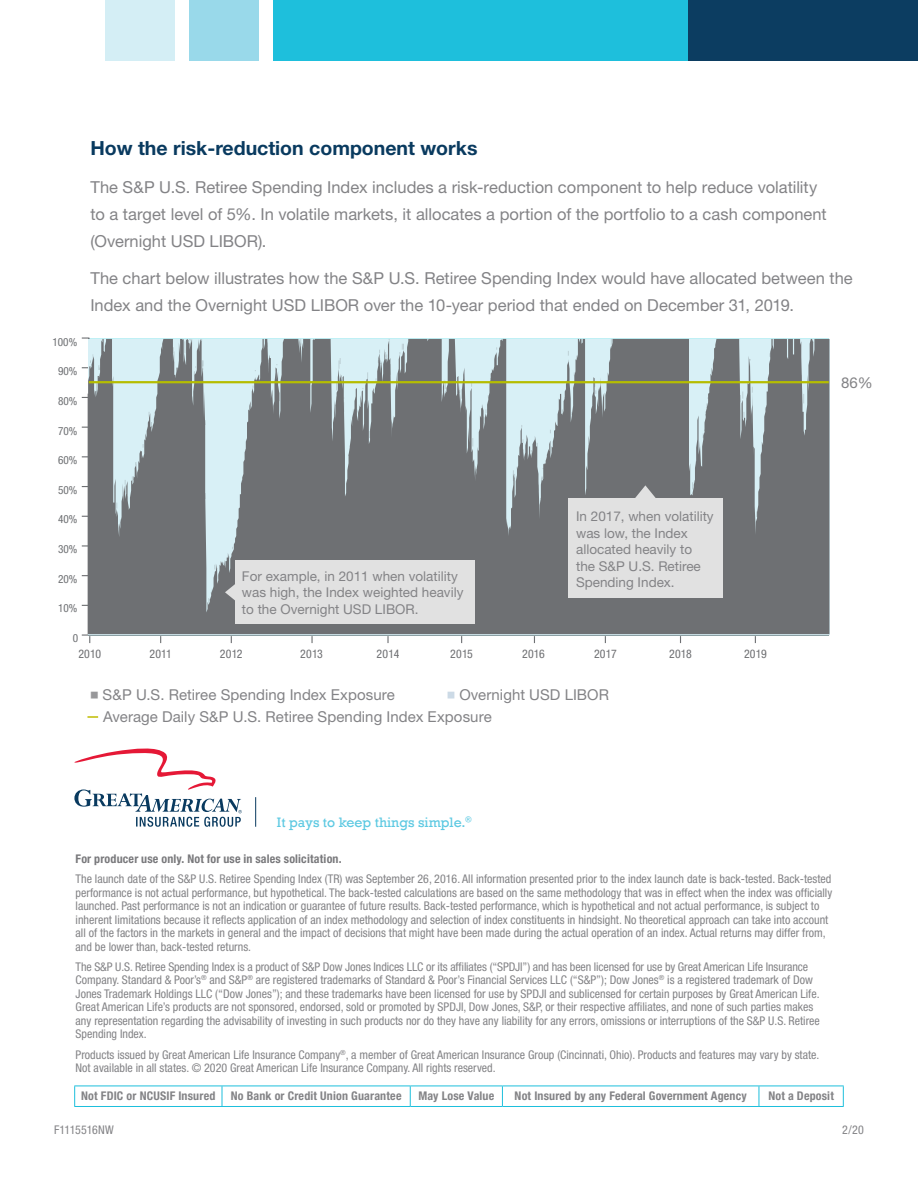
<style>
.page{position:relative;width:918px;height:1188px;background:#fff}
.page>*{position:absolute;margin:0;border:0;box-sizing:border-box;transform-origin:0 0}
.body_text{font:700 19.5px "Helvetica Neue LT Std";color:#093a5f}
.body_text-2{font:16.5px/27px "Helvetica Neue LT Std";color:#838386}
.body_text-3{font:15px "Helvetica Neue LT Std";letter-spacing:.005em;color:#838386}
.t1{font:14.1px "Rockwell";color:#5dc9e2}
.t2{font:13.5px/16.5px "Helvetica Neue LT Std";color:#838386}
.t3{font:condensed 12px/13.5px "Helvetica Neue LT Std";color:#838386}
.t4{font:700 condensed 12px "Helvetica Neue LT Std";letter-spacing:.015em;color:#838386}
.body{font:700 condensed 12px "Helvetica Neue LT Std";letter-spacing:.015em;color:#79797c}
.t5{font:condensed 11.85px "Helvetica Neue LT Std";letter-spacing:.01em;color:#6e6f72}
.t6{font:condensed 11.25px "Helvetica Neue LT Std";color:#6e7073}
.s1{font-family:"Arial";font-size:30px;color:#98989a}
.s2{font-family:"Arial";font-size:30px;color:#ccdae6}
</style>
<div class="page">
<svg style="left:387px;top:636px;width:2px;height:7px"></svg>
<svg style="left:311px;top:636px;width:2px;height:7px"></svg>
<hr style="left:89px;top:634px;width:740px;height:2px;background:#6e7073">
<svg style="left:82px;top:337px;width:7px;height:2px"></svg>
<svg style="left:82px;top:634px;width:8px;height:9px"></svg>
<svg style="left:82px;top:545px;width:6px;height:2px"></svg>
<svg style="left:88px;top:339px;width:741px;height:295px;background:#848a8e"></svg>
<hr style="left:89px;top:381px;width:740px;height:2px;background:#b5bd00">
<svg style="left:87px;top:716px;width:11px;height:2px"></svg>
<div style="left:189px;top:0;width:69px;height:60px;background:#99d9ea"></div>
<div style="left:106px;top:0;width:69px;height:60px;background:#d4eef5"></div>
<div style="left:684px;top:0;width:234px;height:60px;background:#0c3d61"></div>
<div style="left:273px;top:0;width:415px;height:60px;background:#1ebfdc"></div>
<hr style="left:74px;top:1086px;width:148px;height:1px;background:#1ebfdc">
<svg style="left:74px;top:1086px;width:1px;height:20px"></svg>
<hr style="left:222px;top:1086px;width:188px;height:1px;background:#1ebfdc">
<svg style="left:222px;top:1086px;width:1px;height:20px"></svg>
<hr style="left:410px;top:1086px;width:92px;height:1px;background:#1ebfdc">
<svg style="left:410px;top:1086px;width:1px;height:20px"></svg>
<hr style="left:502px;top:1086px;width:257px;height:1px;background:#1ebfdc">
<svg style="left:502px;top:1086px;width:1px;height:20px"></svg>
<hr style="left:759px;top:1086px;width:85px;height:1px;background:#1ebfdc">
<svg style="left:759px;top:1086px;width:1px;height:20px"></svg>
<svg style="left:843px;top:1086px;width:1px;height:20px"></svg>
<hr style="left:74px;top:1106px;width:148px;height:1px;background:#1ebfdc">
<hr style="left:222px;top:1106px;width:188px;height:1px;background:#1ebfdc">
<hr style="left:410px;top:1106px;width:92px;height:1px;background:#1ebfdc">
<hr style="left:502px;top:1106px;width:257px;height:1px;background:#1ebfdc">
<hr style="left:759px;top:1106px;width:85px;height:1px;background:#1ebfdc">
<svg style="left:74px;top:748px;width:168px;height:79px"></svg>
<hr style="left:255px;top:797px;width:1px;height:30px;background:#093a5f">
<div style="left:235px;top:561px;width:239px;height:63px;background:#e1e1e1"></div>
<svg style="left:225px;top:582px;width:10px;height:21px"></svg>
<div style="left:568px;top:498px;width:155px;height:99px;background:#e1e1e1"></div>
<svg style="left:635px;top:485px;width:21px;height:13px"></svg>
<p class="t6" style="left:53px;top:335px;width:26px">100%</p>
<p class="t6" style="left:58px;top:365px;width:21px">90%</p>
<p class="t6" style="left:58px;top:394px;width:21px">80%</p>
<p class="t6" style="left:58px;top:424px;width:21px">70%</p>
<p class="t6" style="left:58px;top:454px;width:21px">60%</p>
<p class="t6" style="left:58px;top:483px;width:21px">50%</p>
<p class="t6" style="left:58px;top:513px;width:21px">40%</p>
<p class="t6" style="left:58px;top:543px;width:21px">30%</p>
<p class="t6" style="left:58px;top:572px;width:21px">20%</p>
<p class="t6" style="left:58px;top:602px;width:21px">10%</p>
<p class="t6" style="left:73px;top:631px;width:7px">0</p>
<p class="body_text" style="left:90px;top:136px;width:389px">How the risk-reduction component works</p>
<p class="body_text-2" style="left:90px;top:173px;width:738px">The S&amp;P U.S. Retiree Spending Index includes a risk-reduction component to help reduce volatility to a target level of 5%. In volatile markets, it allocates a portion of the portfolio to a cash component (Overnight USD LIBOR).</p>
<p class="body_text-2" style="left:90px;top:265px;width:764px">The chart below illustrates how the S&amp;P U.S. Retiree Spending Index would have allocated between the<br>Index and the Overnight USD LIBOR over the 10-year period that ended on December 31, 2019.</p>
<p class="t2" style="left:242px;top:567px;width:223px">For example, in 2011 when volatility was high, the Index weighted heavily to the Overnight USD LIBOR.</p>
<p class="t2" style="left:576px;top:508px;width:139px">In 2017, when volatility was low, the Index allocated heavily to the S&amp;P U.S. Retiree<br>Spending Index.</p>
<p class="body_text-3" style="left:841px;top:373px;width:33px">86%</p>
<p class="t5" style="left:78px;top:647px;width:24px">2010</p>
<p class="t5" style="left:149px;top:647px;width:24px">2011</p>
<p class="t5" style="left:220px;top:647px;width:24px">2012</p>
<p class="t5" style="left:300px;top:647px;width:24px">2013</p>
<p class="t5" style="left:377px;top:647px;width:24px">2014</p>
<p class="t5" style="left:450px;top:647px;width:24px">2015</p>
<p class="t5" style="left:522px;top:647px;width:24px">2016</p>
<p class="t5" style="left:594px;top:647px;width:24px">2017</p>
<p class="t5" style="left:669px;top:647px;width:24px">2018</p>
<p class="t5" style="left:744px;top:647px;width:24px">2019</p>
<p class="body_text-3" style="left:89px;top:685px;width:307px"><span class="s1">▪</span> S&amp;P U.S. Retiree Spending Index Exposure</p>
<p class="body_text-3" style="left:446px;top:685px;width:165px"><span class="s2">▪</span> Overnight USD LIBOR</p>
<p class="body_text-3" style="left:103px;top:707px;width:390px">Average Daily S&amp;P U.S. Retiree Spending Index Exposure</p>
<p class="t1" style="left:277px;top:814px;width:196px">It pays to keep things simple.<sup>®</sup></p>
<p class="body" style="left:76px;top:851px;width:268px">For producer use only. Not for use in sales solicitation.</p>
<p class="t3" style="left:76px;top:872px;width:758px">The launch date of the S&amp;P U.S. Retiree Spending Index (TR) was September 26, 2016. All information presented prior to the index launch date is back-tested. Back-tested performance is not actual performance, but hypothetical. The back-tested calculations are based on the same methodology that was in effect when the index was officially launched. Past performance is not an indication or guarantee of future results. Back-tested performance, which is hypothetical and not actual performance, is subject to inherent limitations because it reflects application of an index methodology and selection of index constituents in hindsight. No theoretical approach can take into account all of the factors in the markets in general and the impact of decisions that might have been made during the actual operation of an index. Actual returns may differ from, and be lower than, back-tested returns.</p>
<p class="t3" style="left:76px;top:960px;width:746px">The S&amp;P U.S. Retiree Spending Index is a product of S&amp;P Dow Jones Indices LLC or its affiliates (“SPDJI”) and has been licensed for use by Great American Life Insurance Company. Standard &amp; Poor’s<sup>®</sup> and S&amp;P<sup>®</sup> are registered trademarks of Standard &amp; Poor’s Financial Services LLC (“S&amp;P”); Dow Jones<sup>®</sup> is a registered trademark of Dow Jones Trademark Holdings LLC (“Dow Jones”); and these trademarks have been licensed for use by SPDJI and sublicensed for certain purposes by Great American Life.<br>Great American Life’s products are not sponsored, endorsed, sold or promoted by SPDJI, Dow Jones, S&amp;P, or their respective affiliates, and none of such parties makes any representation regarding the advisability of investing in such products nor do they have any liability for any errors, omissions or interruptions of the S&amp;P U.S. Retiree Spending Index.</p>
<p class="t3" style="left:76px;top:1048px;width:745px">Products issued by Great American Life Insurance Company<sup>®</sup>, a member of Great American Insurance Group (Cincinnati, Ohio). Products and features may vary by state.<br>Not available in all states. © 2020 Great American Life Insurance Company. All rights reserved.</p>
<p class="t4" style="left:81px;top:1089px;width:136px">Not FDIC or NCUSIF Insured</p>
<p class="t4" style="left:231px;top:1089px;width:172px">No Bank or Credit Union Guarantee</p>
<p class="t4" style="left:418px;top:1089px;width:77px">May Lose Value</p>
<p class="t4" style="left:515px;top:1089px;width:234px">Not Insured by any Federal Government Agency</p>
<p class="t4" style="left:768px;top:1089px;width:67px">Not a Deposit</p>
<p class="t3" style="left:54px;top:1123px;width:61px">F1115516NW</p>
<p class="t3" style="left:842px;top:1123px;width:23px">2/20</p>
</div>
